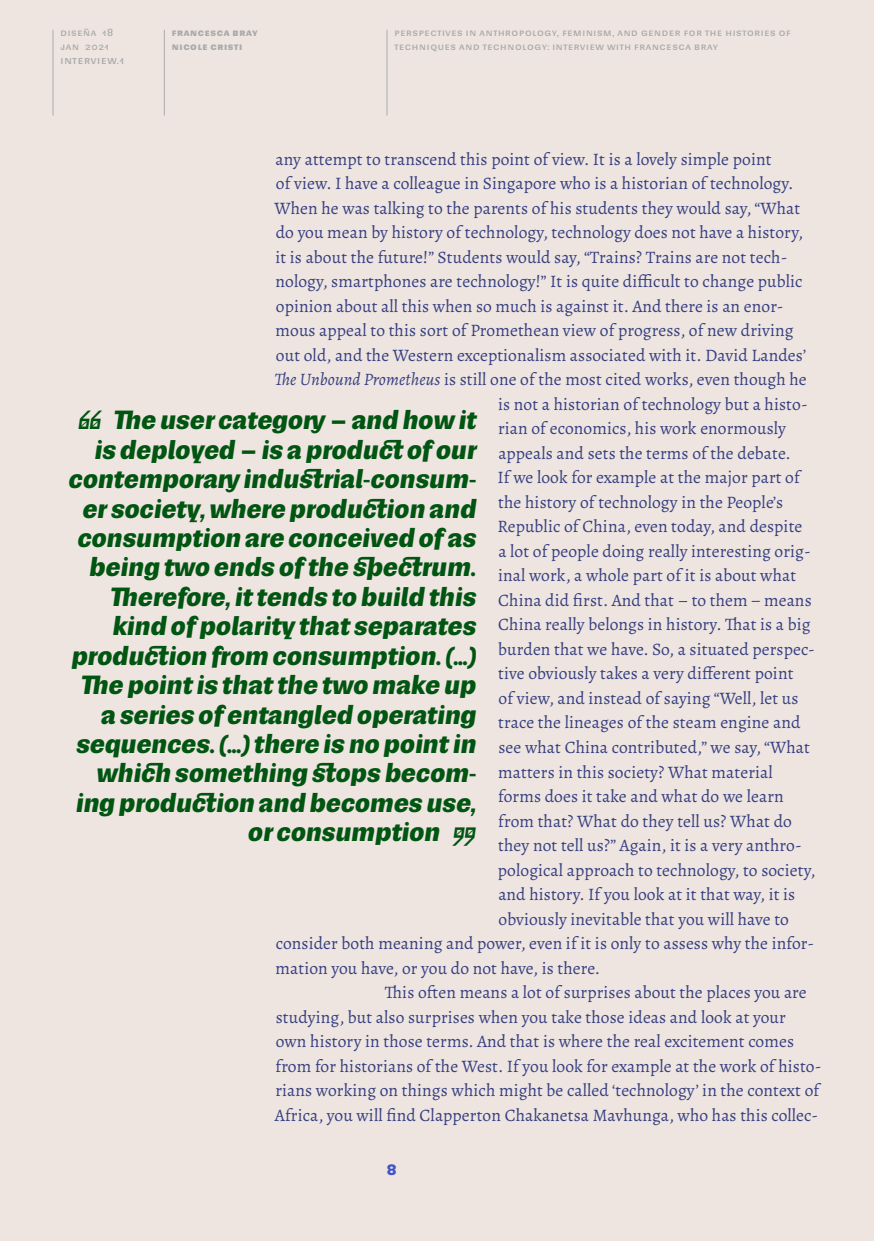
<style>
.page{position:relative;width:874px;height:1241px;background:#fff}
.page>*{position:absolute;margin:0;border:0;box-sizing:border-box;transform-origin:0 0}
.Big_Quotes{font:italic 700 24.5px/29.4px "Sudamerican Grotesk";color:#051;text-align:right}
.Answer{font:17.5px/24.5px "Alegreya";letter-spacing:.005em;color:#374080}
.t1{font:700 14px "Sudamerican Grotesk";color:#4354c7}
.t2{font:10.5px "Sudamerican Grotesk";letter-spacing:.07em;color:#ababab}
.t3{font:9.62px/14px "Sudamerican Grotesk";letter-spacing:.07em;color:#ababab}
.t4{font:700 9.62px/14px "Sudamerican Grotesk";letter-spacing:.07em;color:#ababab}
.s1{font-style:italic}
</style>
<div class="page">
<div style="left:0;top:0;width:873px;height:1240px;background:#eee5e1"></div>
<hr style="left:52px;top:30px;width:1px;height:85px;background:#ababab">
<hr style="left:164px;top:30px;width:1px;height:85px;background:#ababab">
<hr style="left:386px;top:30px;width:1px;height:85px;background:#ababab">
<p class="t3" style="left:60px;top:25px;width:54px">Diseña 18 jan 2021</p>
<p class="t2" style="left:60px;top:52px;width:65px">I nterview.1</p>
<p class="t4" style="left:172px;top:25px;width:87px">Francesca Bray<br>Nicole Cristi</p>
<p class="t3" style="left:394px;top:25px;width:396px">Perspectives in Anthropology, Feminism, and Gender for the H istories of<br>Techniques and Technology: I nterview with Francesca Bray</p>
<p class="Answer" style="left:275px;top:146px;width:497px">any attempt to transcend this point of view. It is a lovely simple point</p>
<p class="Answer" style="left:276px;top:171px;width:519px">of view. I have a colleague in Singapore who is a historian of technology.</p>
<p class="Answer" style="left:274px;top:195px;width:527px">When he was talking to the parents of his students they would say, “What</p>
<p class="Answer" style="left:275px;top:220px;width:528px">do you mean by history of technology, technology does not have a history,</p>
<p class="Answer" style="left:275px;top:244px;width:513px">it is about the future!” Students would say, “Trains? Trains are not tech-</p>
<p class="Answer" style="left:275px;top:269px;width:528px">nology, smartphones are technology!” It is quite difficult to change public</p>
<p class="Answer" style="left:276px;top:293px;width:509px">opinion about all this when so much is against it. And there is an enor-</p>
<p class="Answer" style="left:275px;top:318px;width:519px">mous appeal to this sort of Promethean view of progress, of new driving</p>
<p class="Answer" style="left:276px;top:342px;width:531px">out old, and the Western exceptionalism associated with it. David Landes’</p>
<p class="Answer" style="left:274px;top:367px;width:533px"><span class="s1">The Unbound Prometheus</span> is still one of the most cited works, even though he</p>
<p class="Answer" style="left:498px;top:391px;width:311px">is not a historian of technology but a histo-</p>
<p class="Answer" style="left:498px;top:416px;width:289px">rian of economics, his work enormously</p>
<p class="Answer" style="left:498px;top:440px;width:294px">appeals and sets the terms of the debate.</p>
<p class="Answer" style="left:497px;top:465px;width:304px">If we look for example at the major part of</p>
<p class="Answer" style="left:498px;top:489px;width:286px">the history of technology in the People’s</p>
<p class="Answer" style="left:497px;top:514px;width:306px">Republic of China, even today, and despite</p>
<p class="Answer" style="left:498px;top:538px;width:314px">a lot of people doing really interesting orig-</p>
<p class="Answer" style="left:498px;top:563px;width:299px">inal work, a whole part of it is about what</p>
<p class="Answer" style="left:498px;top:587px;width:315px">China did first. And that – to them − means</p>
<p class="Answer" style="left:498px;top:612px;width:314px">China really belongs in history. That is a big</p>
<p class="Answer" style="left:498px;top:636px;width:318px">burden that we have. So, a situated perspec-</p>
<p class="Answer" style="left:498px;top:661px;width:296px">tive obviously takes a very different point</p>
<p class="Answer" style="left:498px;top:685px;width:301px">of view, and instead of saying “Well, let us</p>
<p class="Answer" style="left:498px;top:710px;width:303px">trace the lineages of the steam engine and</p>
<p class="Answer" style="left:498px;top:734px;width:313px">see what China contributed,” we say, “What</p>
<p class="Answer" style="left:498px;top:759px;width:276px">matters in this society? What material</p>
<p class="Answer" style="left:498px;top:783px;width:287px">forms does it take and what do we learn</p>
<p class="Answer" style="left:498px;top:808px;width:295px">from that? What do they tell us? What do</p>
<p class="Answer" style="left:498px;top:832px;width:305px">they not tell us?” Again, it is a very anthro-</p>
<p class="Answer" style="left:497px;top:857px;width:319px">pological approach to technology, to society,</p>
<p class="Answer" style="left:498px;top:881px;width:298px">and history. If you look at it that way, it is</p>
<p class="Answer" style="left:498px;top:906px;width:292px">obviously inevitable that you will have to</p>
<p class="Answer" style="left:275px;top:930px;width:539px">consider both meaning and power, even if it is only to assess why the infor-</p>
<p class="Answer" style="left:275px;top:955px;width:326px">mation you have, or you do not have, is there.</p>
<p class="Answer" style="left:274px;top:979px;width:548px;text-indent:110px">This often means a lot of surprises about the places you are studying, but also surprises when you take those ideas and look at your<br>own history in those terms. And that is where the real excitement comes from for historians of the West. If you look for example at the work of histo&shy;rians working on things which might be called ‘technology’ in the context of Africa, you will find Clapperton Chakanetsa Mavhunga, who has this collec-</p>
<p class="Big_Quotes" style="left:69px;top:404px;width:409px">“ The user category − and how it is deployed − is a product of our contemporary industrial-consum&shy;er society, where production and consumption are conceived of as being two ends of the spectrum.<br>Therefore, it tends to build this kind of polarity that separates production from consumption. (…)<br>The point is that the two make up a series of entangled operating sequences. (…) there is no point in which something stops becom&shy;ing production and becomes use, or consumption ”</p>
<p class="t1" style="left:386px;top:1158px;width:12px">8</p>
</div>
